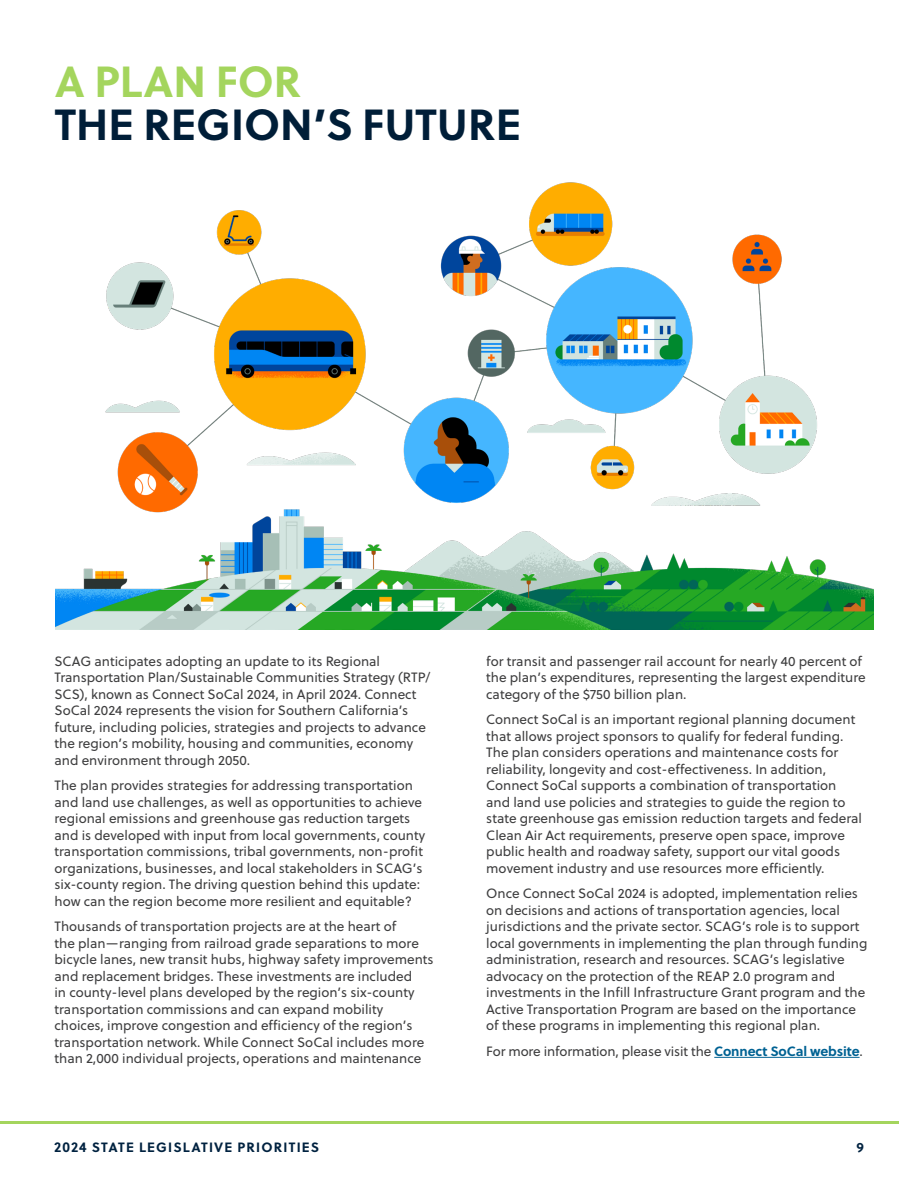
<style>
.page{position:relative;width:918px;height:1188px;background:#fff}
.page>*{position:absolute;margin:0;border:0;box-sizing:border-box;transform-origin:0 0}
.Big_Title{font:700 43.5px/43.5px "Soleil";color:#001e38}
.t1{font:13.5px/16.5px "Soleil";color:#3e3e3f}
.t2{font:700 13.5px "Soleil SCAG";letter-spacing:.09em;color:#002240}
.t3{font:700 13.5px "Soleil";color:#002240}
.s1{color:#a4d55d}
.s2{font-weight:700;color:#006293}
</style>
<div class="page">
<hr style="left:0;top:1121px;width:918px;height:3px;background:#a4d55d">
<hr style="left:714px;top:1057px;width:146px;height:1px;background:#006293">
<img style="left:56px;top:182px;width:818px;height:448px">
<div style="left:900px;top:0;width:18px;height:1188px;background:#fff"></div>
<p class="Big_Title" style="left:55px;top:57px;width:468px"><span class="s1">A PLAN FOR<br></span>THE REGION’S FUTURE</p>
<p class="t1" style="left:54px;top:653px;width:377px">SCAG anticipates adopting an update to its Regional Transportation Plan/Sustainable Communities Strategy (RTP/ SCS), known as Connect SoCal 2024, in April 2024. Connect SoCal 2024 represents the vision for Southern California’s future, including policies, strategies and projects to advance the region’s mobility, housing and communities, economy and environment through 2050.</p>
<p class="t1" style="left:54px;top:777px;width:372px">The plan provides strategies for addressing transportation and land use challenges, as well as opportunities to achieve regional emissions and greenhouse gas reduction targets and is developed with input from local governments, county transportation commissions, tribal governments, non-profit organizations, businesses, and local stakeholders in SCAG’s six-county region. The driving question behind this update: how can the region become more resilient and equitable?</p>
<p class="t1" style="left:54px;top:918px;width:381px">Thousands of transportation projects are at the heart of<br>the plan—ranging from railroad grade separations to more bicycle lanes, new transit hubs, highway safety improvements and replacement bridges. These investments are included<br>in county-level plans developed by the region’s six-county transportation commissions and can expand mobility choices, improve congestion and efficiency of the region’s transportation network. While Connect SoCal includes more than 2,000 individual projects, operations and maintenance</p>
<p class="t1" style="left:486px;top:653px;width:381px">for transit and passenger rail account for nearly 40 percent of the plan’s expenditures, representing the largest expenditure category of the $750 billion plan.</p>
<p class="t1" style="left:486px;top:711px;width:377px">Connect SoCal is an important regional planning document that allows project sponsors to qualify for federal funding.<br>The plan considers operations and maintenance costs for reliability, longevity and cost-effectiveness. In addition, Connect SoCal supports a combination of transportation and land use policies and strategies to guide the region to state greenhouse gas emission reduction targets and federal Clean Air Act requirements, preserve open space, improve public health and roadway safety, support our vital goods movement industry and use resources more efficiently.</p>
<p class="t1" style="left:486px;top:885px;width:383px">Once Connect SoCal 2024 is adopted, implementation relies on decisions and actions of transportation agencies, local jurisdictions and the private sector. SCAG’s role is to support local governments in implementing the plan through funding administration, research and resources. SCAG’s legislative advocacy on the protection of the REAP 2.0 program and investments in the Infill Infrastructure Grant program and the Active Transportation Program are based on the importance of these programs in implementing this regional plan.</p>
<p class="t1" style="left:486px;top:1043px;width:378px">For more information, please visit the <span class="s2">Connect SoCal website</span>.</p>
<p class="t2" style="left:54px;top:1138px;width:267px">2024 STATE LEGISLATIVE PRIORITIES</p>
<p class="t3" style="left:857px;top:1136px;width:9px">9</p>
</div>
